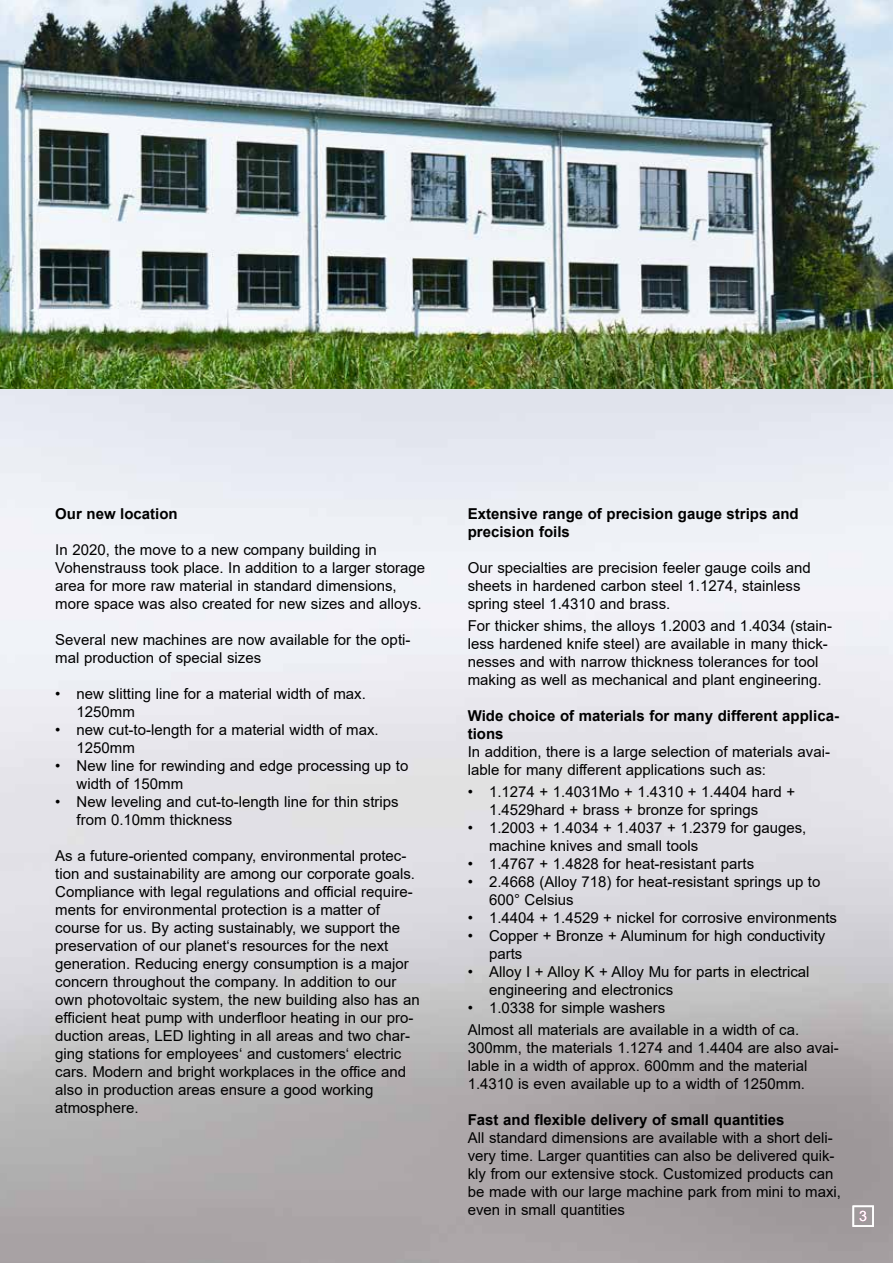
<style>
.page{position:relative;width:893px;height:1263px;background:#fff}
.page>*{position:absolute;margin:0;border:0;box-sizing:border-box;transform-origin:0 0}
.t1{font:15px/18px "Arial";color:#000}
.t2{font:700 15px/18px "Arial";color:#000}
.t3{font:14.25px "Arial";color:#fff}
</style>
<div class="page">
<img style="left:0;top:388px;width:893px;height:875px">
<img style="left:0;top:772px;width:1px;height:365px">
<img style="left:0;top:0;width:893px;height:388px">
<div style="left:853px;top:1205px;width:21px;height:22px;border:2px solid #fff"></div>
<p class="t2" style="left:55px;top:504px;width:124px">Our new location</p>
<p class="t1" style="left:55px;top:540px;width:371px">In 2020, the move to a new company building in Vohenstrauss took place. In addition to a larger storage area for more raw material in standard dimensions, more space was also created for new sizes and alloys.</p>
<p class="t1" style="left:55px;top:630px;width:357px">Several new machines are now available for the opti&shy;mal production of special sizes</p>
<p class="t1" style="left:77px;top:684px;width:291px;text-indent:-21px">• new slitting line for a material width of max.<br>1250mm</p>
<p class="t1" style="left:77px;top:720px;width:304px;text-indent:-21px">• new cut-to-length for a material width of max.<br>1250mm</p>
<p class="t1" style="left:77px;top:756px;width:333px;text-indent:-21px">• New line for rewinding and edge processing up to width of 150mm</p>
<p class="t1" style="left:77px;top:792px;width:324px;text-indent:-21px">• New leveling and cut-to-length line for thin strips from 0.10mm thickness</p>
<p class="t1" style="left:55px;top:846px;width:366px">As a future-oriented company, environmental protec&shy;tion and sustainability are among our corporate goals.<br>Compliance with legal regulations and official require&shy;ments for environmental protection is a matter of course for us. By acting sustainably, we support the preservation of our planet‘s resources for the next generation. Reducing energy consumption is a major concern throughout the company. In addition to our own photovoltaic system, the new building also has an efficient heat pump with underfloor heating in our pro&shy;duction areas, LED lighting in all areas and two char&shy;ging stations for employees‘ and customers‘ electric cars. Modern and bright workplaces in the office and also in production areas ensure a good working atmosphere.</p>
<p class="t2" style="left:468px;top:504px;width:332px">Extensive range of precision gauge strips and precision foils</p>
<p class="t1" style="left:468px;top:558px;width:345px">Our specialties are precision feeler gauge coils and sheets in hardened carbon steel 1.1274, stainless spring steel 1.4310 and brass.</p>
<p class="t1" style="left:468px;top:616px;width:366px">For thicker shims, the alloys 1.2003 and 1.4034 (stain&shy;less hardened knife steel) are available in many thick&shy;nesses and with narrow thickness tolerances for tool making as well as mechanical and plant engineering.</p>
<p class="t2" style="left:468px;top:707px;width:373px">Wide choice of materials for many different applica&shy;tions</p>
<p class="t1" style="left:468px;top:742px;width:364px">In addition, there is a large selection of materials avai&shy;lable for many different applications such as:</p>
<p class="t1" style="left:489px;top:783px;width:308px;text-indent:-21px">• 1.1274 + 1.4031Mo + 1.4310 + 1.4404 hard +<br>1.4529hard + brass + bronze for springs</p>
<p class="t1" style="left:489px;top:819px;width:319px;text-indent:-21px">• 1.2003 + 1.4034 + 1.4037 + 1.2379 for gauges, machine knives and small tools</p>
<p class="t1" style="left:468px;top:855px;width:288px">• 1.4767 + 1.4828 for heat-resistant parts</p>
<p class="t1" style="left:489px;top:873px;width:333px;text-indent:-21px">• 2.4668 (Alloy 718) for heat-resistant springs up to<br>600° Celsius</p>
<p class="t1" style="left:468px;top:909px;width:371px">• 1.4404 + 1.4529 + nickel for corrosive environments</p>
<p class="t1" style="left:489px;top:927px;width:338px;text-indent:-21px">• Copper + Bronze + Aluminum for high conductivity parts</p>
<p class="t1" style="left:489px;top:963px;width:322px;text-indent:-21px">• Alloy I + Alloy K + Alloy Mu for parts in electrical engineering and electronics</p>
<p class="t1" style="left:468px;top:997px;width:333px;line-height:22.2px">• 1.0338 for simple washers<br>Almost all materials are available in a width of ca.</p>
<p class="t1" style="left:468px;top:1039px;width:373px">300mm, the materials 1.1274 and 1.4404 are also avai&shy;lable in a width of approx. 600mm and the material<br>1.4310 is even available up to a width of 1250mm.</p>
<p class="t2" style="left:468px;top:1111px;width:318px">Fast and flexible delivery of small quantities</p>
<p class="t1" style="left:468px;top:1129px;width:375px">All standard dimensions are available with a short deli&shy;very time. Larger quantities can also be delivered quic&shy;kly from our extensive stock. Customized products can be made with our large machine park from mini to maxi, even in small quantities</p>
<p class="t3" style="left:859px;top:1206px;width:9px">3</p>
</div>
